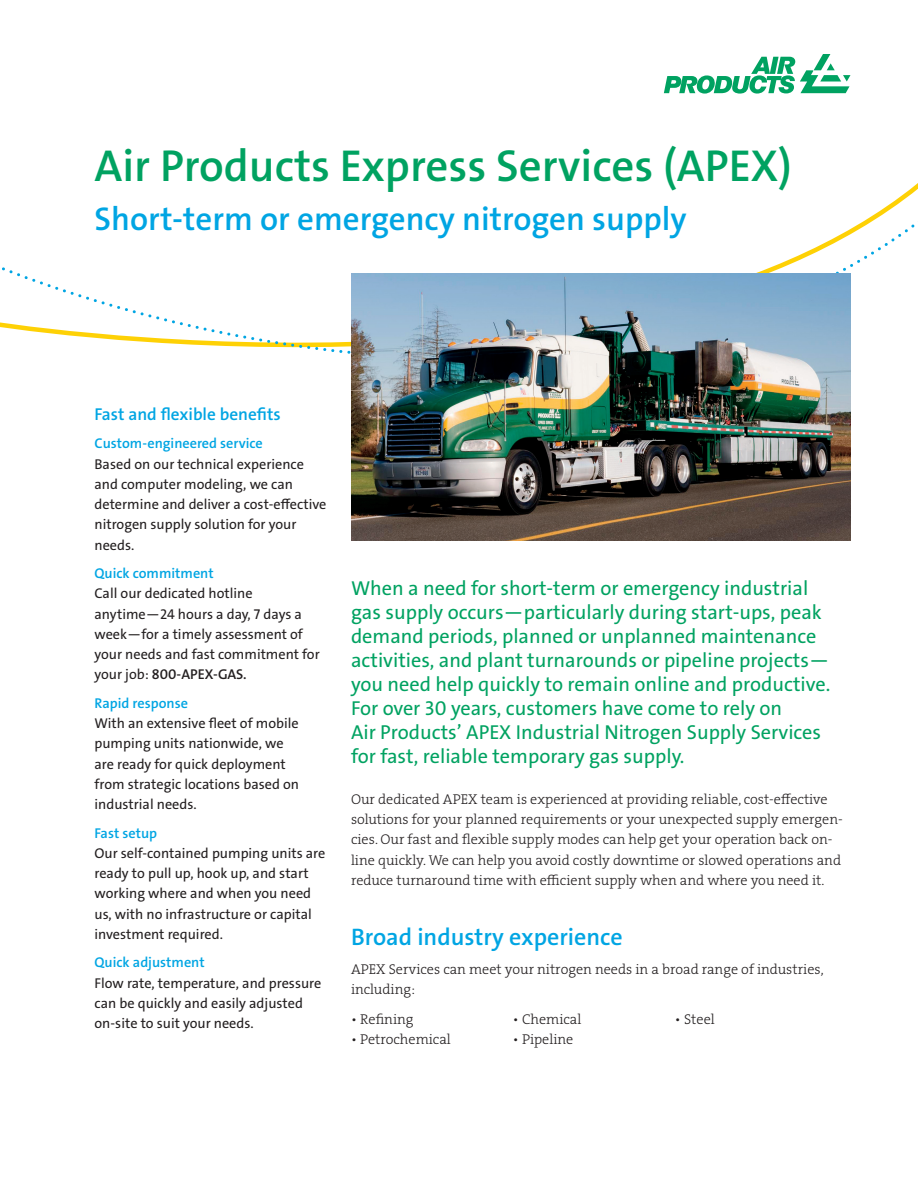
<style>
.page{position:relative;width:918px;height:1188px;background:#fff}
.page>*{position:absolute;margin:0;border:0;box-sizing:border-box;transform-origin:0 0}
.Main_headline{font:600 45px "The Sans LF";color:#00a261}
.Main_subhead{font:600 33px "The Sans LF";color:#00a5e3}
.Subhead_level_1{font:600 24px "The Sans LF";color:#00a5e3}
.Intro_body_copy{font:20.25px/24px "The Sans LF";color:#00a261}
.Sidebar_headline{font:600 17.25px "The Sans LF";color:#00a5e3}
.Sidebar_text_w__bull{font:14.25px/20.2px "The Sans LF";color:#231f20}
.Body_copy{font:14.25px/20.2px "The Serif LP3 Lig";color:#231f20}
.Sidebar_subhead{font:600 14.25px "The Sans LF";color:#00a5e3}
.s1{font-weight:600}
</style>
<div class="page">
<svg style="left:664px;top:54px;width:186px;height:40px"></svg>
<svg style="left:0;top:208px;width:915px;height:152px"></svg>
<img style="left:351px;top:274px;width:499px;height:267px">
<p class="Main_headline" style="left:94px;top:137px;width:699px">Air Products Express Services (APEX)</p>
<p class="Main_subhead" style="left:94px;top:198px;width:594px">Short-term or emergency nitrogen supply</p>
<p class="Sidebar_headline" style="left:94px;top:403px;width:188px">Fast and flexible benefits</p>
<p class="Sidebar_subhead" style="left:94px;top:434px;width:170px">Custom-engineered service</p>
<p class="Sidebar_text_w__bull" style="left:94px;top:454px;width:233px">Based on our technical experience and computer modeling, we can determine and deliver a cost-effective nitrogen supply solution for your needs.</p>
<p class="Sidebar_subhead" style="left:94px;top:564px;width:121px">Quick commitment</p>
<p class="Sidebar_text_w__bull" style="left:94px;top:584px;width:227px">Call our dedicated hotline anytime—24 hours a day, 7 days a week—for a timely assessment of your needs and fast commitment for your job: <span class="s1">800-APEX-GAS.</span></p>
<p class="Sidebar_subhead" style="left:94px;top:694px;width:95px">Rapid response</p>
<p class="Sidebar_text_w__bull" style="left:94px;top:713px;width:206px">With an extensive fleet of mobile pumping units nationwide, we are ready for quick deployment from strategic locations based on industrial needs.</p>
<p class="Sidebar_subhead" style="left:94px;top:824px;width:64px">Fast setup</p>
<p class="Sidebar_text_w__bull" style="left:94px;top:843px;width:232px">Our self-contained pumping units are ready to pull up, hook up, and start working where and when you need us, with no infrastructure or capital investment required.</p>
<p class="Sidebar_subhead" style="left:94px;top:953px;width:112px">Quick adjustment</p>
<p class="Sidebar_text_w__bull" style="left:94px;top:973px;width:228px">Flow rate, temperature, and pressure can be quickly and easily adjusted on-site to suit your needs.</p>
<p class="Intro_body_copy" style="left:351px;top:576px;width:481px">When a need for short-term or emergency industrial gas supply occurs—particularly during start-ups, peak demand periods, planned or unplanned maintenance activities, and plant turnarounds or pipeline projects— you need help quickly to remain online and productive.<br>For over 30 years, customers have come to rely on<br>Air Products’ APEX Industrial Nitrogen Supply Services for fast, reliable temporary gas supply.</p>
<p class="Body_copy" style="left:351px;top:789px;width:493px">Our dedicated APEX team is experienced at providing reliable, cost-effective solutions for your planned requirements or your unexpected supply emergen&shy;cies. Our fast and flexible supply modes can help get your operation back on&shy;line quickly. We can help you avoid costly downtime or slowed operations and reduce turnaround time with efficient supply when and where you need it.</p>
<p class="Subhead_level_1" style="left:351px;top:921px;width:273px">Broad industry experience</p>
<p class="Body_copy" style="left:351px;top:959px;width:474px">APEX Services can meet your nitrogen needs in a broad range of industries, including:</p>
<p class="Body_copy" style="left:351px;top:1009px;width:64px">• Refining</p>
<p class="Body_copy" style="left:513px;top:1009px;width:70px">• Chemical</p>
<p class="Body_copy" style="left:675px;top:1009px;width:41px">• Steel</p>
<p class="Body_copy" style="left:351px;top:1029px;width:101px">• Petrochemical</p>
<p class="Body_copy" style="left:513px;top:1029px;width:62px">• Pipeline</p>
</div>
